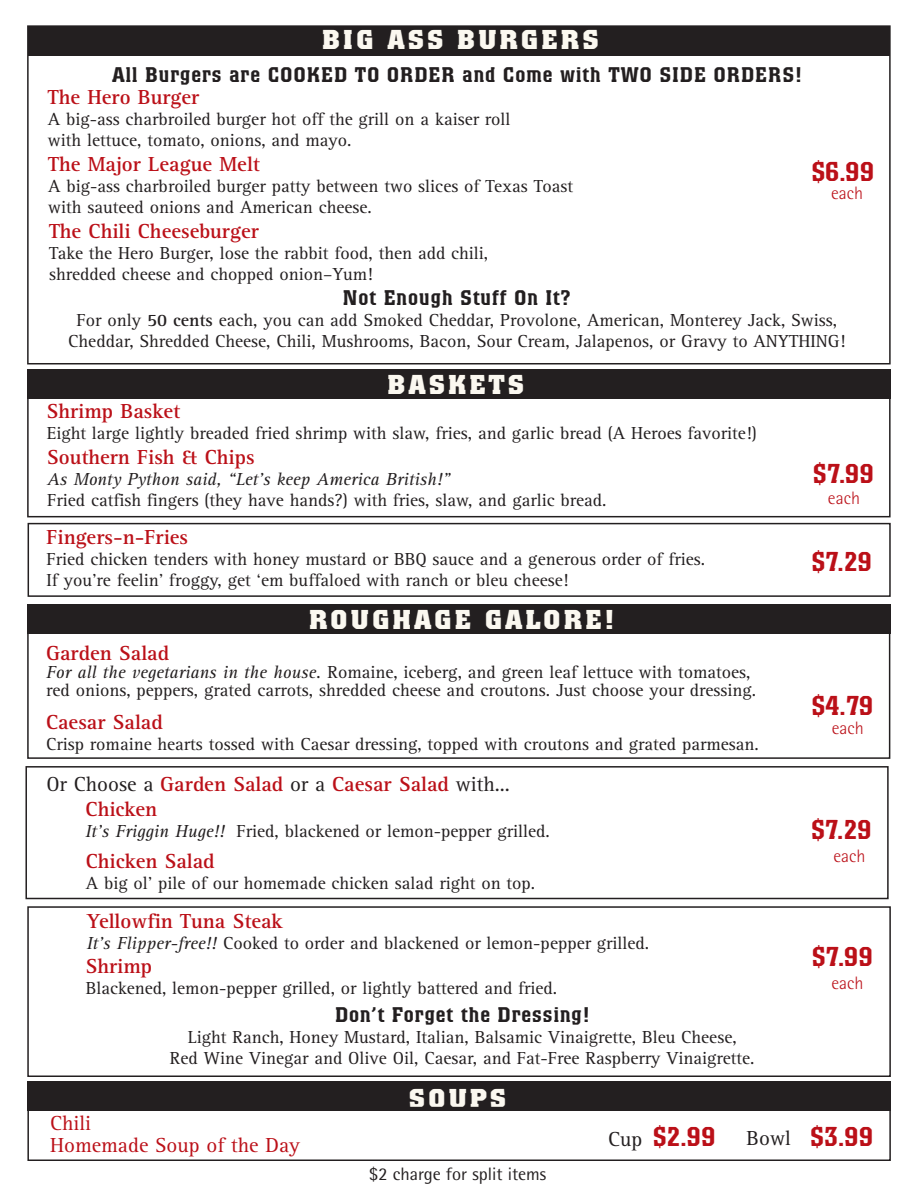
<style>
.page{position:relative;width:918px;height:1188px;background:#fff}
.page>*{position:absolute;margin:0;border:0;box-sizing:border-box;transform-origin:0 0}
.t1{font:500 27px "Colossalis";letter-spacing:.02em;color:#bb1018}
.t2{font:700 27px "Colossalis";letter-spacing:.135em;color:#fbf8f0}
.t3{font:700 27px "Colossalis";letter-spacing:.115em;color:#fbf8f0}
.t4{font:700 21px/24.8px "Rotis Serif";color:#bb1018}
.t5{font:500 21px "Colossalis";letter-spacing:.05em;color:#231f20}
.t6{font:21px/22.5px "Rotis Serif";color:#bb1018}
.t7{font:18px/21px "Rotis Serif";color:#231f20}
.t8{font:italic 18px "Rotis Serif";color:#231f20}
.t9{font:18px "Rotis Semi Sans";color:#231f20}
.t10{font:300 18px "Rotis Semi Sans";color:#bb1018}
.s1{font-weight:700}
.s2{font-style:italic}
.s3{font-weight:400;color:#231f20}
.s4{font-family:"Rotis Serif";font-weight:400;font-size:21px;color:#231f20}
</style>
<div class="page">
<div style="left:28px;top:523px;width:863px;height:74px;border:2px solid #231f20"></div>
<div style="left:27px;top:628px;width:863px;height:131px;border:2px solid #231f20"></div>
<div style="left:27px;top:906px;width:864px;height:171px;border:2px solid #231f20"></div>
<div style="left:27px;top:396px;width:864px;height:121px;border:2px solid #231f20"></div>
<div style="left:27px;top:25px;width:864px;height:339px;border:2px solid #231f20"></div>
<div style="left:28px;top:27px;width:861px;height:29px;background:#231f20"></div>
<div style="left:27px;top:369px;width:864px;height:30px;background:#231f20"></div>
<div style="left:28px;top:604px;width:863px;height:30px;background:#231f20"></div>
<div style="left:27px;top:1081px;width:864px;height:30px;background:#231f20"></div>
<div style="left:27px;top:1107px;width:864px;height:54px;border:2px solid #231f20"></div>
<div style="left:25px;top:766px;width:864px;height:133px;border:2px solid #231f20"></div>
<h1 class="t2" style="left:322px;top:30px;width:278px">BIG ASS BURGERS</h1>
<p class="t5" style="left:112px;top:67px;width:691px">All Burgers are COOKED TO ORDER and Come with TWO SIDE ORDERS!</p>
<p class="t4" style="left:48px;top:87px;width:153px">The Hero Burger</p>
<p class="t7" style="left:48px;top:110px;width:464px">A big-ass charbroiled burger hot off the grill on a kaiser roll with lettuce, tomato, onions, and mayo.</p>
<p class="t4" style="left:48px;top:154px;width:213px">The Major League Melt</p>
<p class="t7" style="left:48px;top:178px;width:526px">A big-ass charbroiled burger patty between two slices of Texas Toast with sauteed onions and American cheese.</p>
<p class="t4" style="left:49px;top:221px;width:211px">The Chili Cheeseburger</p>
<p class="t7" style="left:49px;top:244px;width:441px">Take the Hero Burger, lose the rabbit food, then add chili, shredded cheese and chopped onion–Yum!</p>
<h1 class="t1" style="left:812px;top:162px;width:64px">$6.99</h1>
<p class="t10" style="left:831px;top:187px;width:34px">each</p>
<p class="t5" style="left:343px;top:290px;width:228px">Not Enough Stuff On It?</p>
<p class="t7" style="left:68px;top:312px;width:779px;text-align:center">For only <span class="s1">50 cents</span> each, you can add Smoked Cheddar, Provolone, American, Monterey Jack, Swiss,<br>Cheddar, Shredded Cheese, Chili, Mushrooms, Bacon, Sour Cream, Jalapenos, or Gravy to ANYTHING!</p>
<h1 class="t3" style="left:388px;top:375px;width:137px">BASKETS</h1>
<p class="t4" style="left:47px;top:401px;width:135px">Shrimp Basket</p>
<p class="t7" style="left:47px;top:425px;width:712px">Eight large lightly breaded fried shrimp with slaw, fries, and garlic bread (A Heroes favorite!)</p>
<p class="t4" style="left:47px;top:447px;width:209px">Southern Fish &amp; Chips</p>
<p class="t8" style="left:47px;top:473px;width:405px">As Monty Python said, “Let’s keep America British!”</p>
<p class="t7" style="left:47px;top:491px;width:561px">Fried catfish fingers (they have hands?) with fries, slaw, and garlic bread.</p>
<p class="t4" style="left:47px;top:527px;width:143px">Fingers-n-Fries</p>
<p class="t7" style="left:47px;top:550px;width:660px">Fried chicken tenders with honey mustard or BBQ sauce and a generous order of fries.<br>If you’re feelin’ froggy, get ‘em buffaloed with ranch or bleu cheese!</p>
<h1 class="t2" style="left:309px;top:610px;width:306px">ROUGHAGE GALORE!</h1>
<p class="t4" style="left:46px;top:643px;width:124px">Garden Salad</p>
<p class="t7" style="left:46px;top:665px;width:712px;line-height:18px"><span class="s2">For all the vegetarians in the house.</span> Romaine, iceberg, and green leaf lettuce with tomatoes, red onions, peppers, grated carrots, shredded cheese and croutons. Just choose your dressing.</p>
<p class="t4" style="left:46px;top:712px;width:118px">Caesar Salad</p>
<p class="t7" style="left:46px;top:736px;width:714px">Crisp romaine hearts tossed with Caesar dressing, topped with croutons and grated parmesan.</p>
<p class="t4" style="left:86px;top:774px;width:426px;text-indent:-39px"><span class="s3">Or Choose a</span> Garden Salad <span class="s3">or a</span> Caesar Salad <span class="s3">with...<br></span>Chicken</p>
<p class="t7" style="left:86px;top:822px;width:466px"><span class="s2">It’s Friggin Huge!!</span> Fried, blackened or lemon-pepper grilled.</p>
<p class="t4" style="left:86px;top:851px;width:130px">Chicken Salad</p>
<p class="t7" style="left:86px;top:875px;width:451px">A big ol’ pile of our homemade chicken salad right on top.</p>
<p class="t4" style="left:87px;top:911px;width:197px">Yellowfin Tuna Steak</p>
<p class="t7" style="left:87px;top:935px;width:564px"><span class="s2">It’s Flipper-free!!</span> Cooked to order and blackened or lemon-pepper grilled.</p>
<p class="t4" style="left:86px;top:955px;width:68px">Shrimp</p>
<p class="t7" style="left:86px;top:979px;width:473px">Blackened, lemon-pepper grilled, or lightly battered and fried.</p>
<p class="t5" style="left:335px;top:1007px;width:255px">Don’t Forget the Dressing!</p>
<p class="t7" style="left:170px;top:1028px;width:586px;text-align:center">Light Ranch, Honey Mustard, Italian, Balsamic Vinaigrette, Bleu Cheese,<br>Red Wine Vinegar and Olive Oil, Caesar, and Fat-Free Raspberry Vinaigrette.</p>
<h1 class="t2" style="left:409px;top:1088px;width:98px">SOUPS</h1>
<h1 class="t1" style="left:813px;top:464px;width:62px">$7.99</h1>
<p class="t10" style="left:828px;top:492px;width:34px">each</p>
<h1 class="t1" style="left:812px;top:552px;width:62px">$7.29</h1>
<h1 class="t1" style="left:812px;top:696px;width:63px">$4.79</h1>
<p class="t10" style="left:832px;top:721px;width:34px">each</p>
<h1 class="t1" style="left:811px;top:820px;width:62px">$7.29</h1>
<p class="t10" style="left:834px;top:849px;width:34px">each</p>
<h1 class="t1" style="left:812px;top:947px;width:62px">$7.99</h1>
<p class="t10" style="left:831px;top:977px;width:34px">each</p>
<p class="t6" style="left:50px;top:1114px;width:251px">Chili<br>Homemade Soup of the Day</p>
<h1 class="t1" style="left:608px;top:1127px;width:266px"><span class="s4">Cup</span> $2.99 <span class="s4">Bowl</span> $3.99</h1>
<p class="t9" style="left:369px;top:1168px;width:179px">$2 charge for split items</p>
</div>
